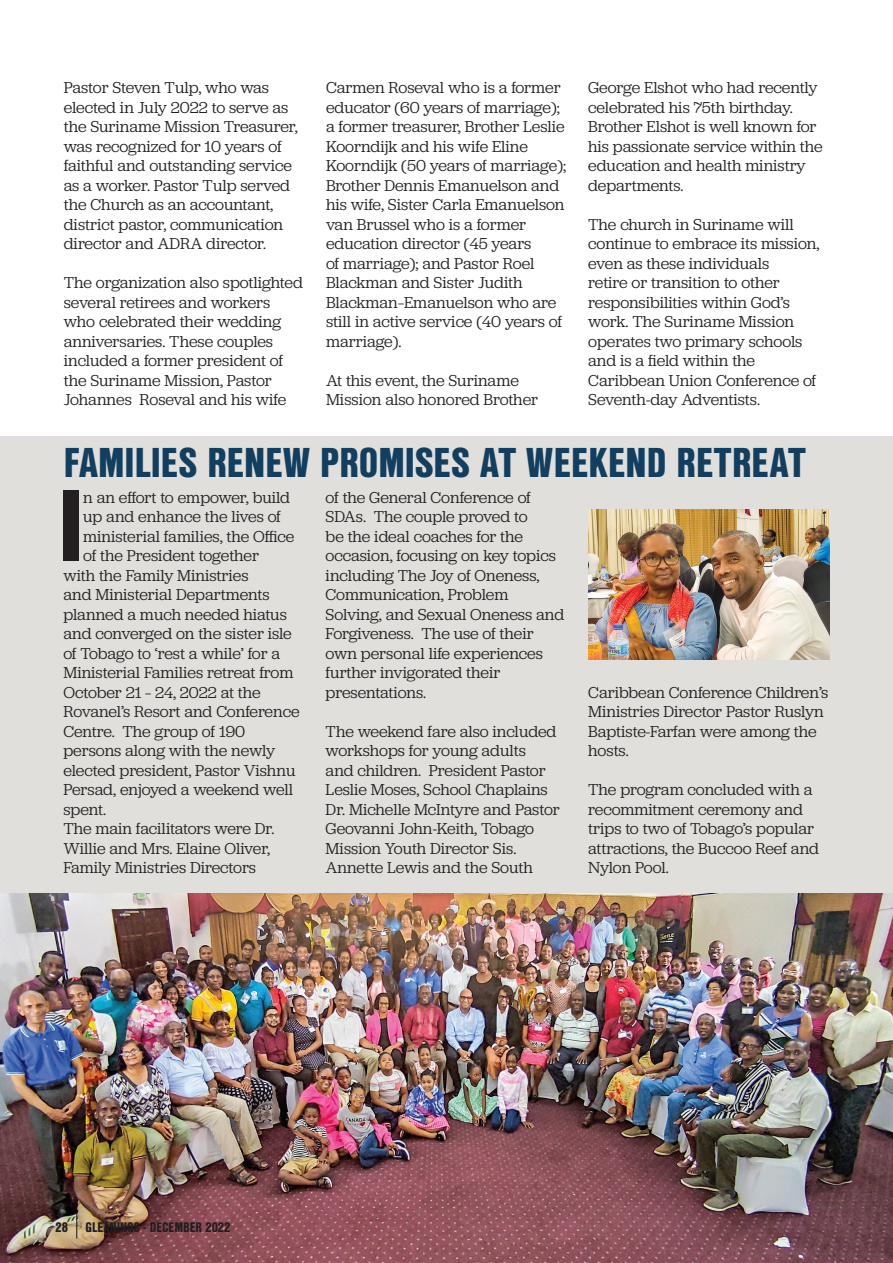
<style>
.page{position:relative;width:893px;height:1263px;background:#fff}
.page>*{position:absolute;margin:0;border:0;box-sizing:border-box;transform-origin:0 0}
.t1{font:900 97.95px "Nimbus San Con L";color:#231f20}
.t2{font:900 40.5px "Nimbus San Con L";color:#123f5f}
.t3{font:16.5px/19.5px "Jubilat";letter-spacing:-.005em;color:#231f20}
.t4{font:900 13.5px "Nimbus San Con L";color:#231f20}
</style>
<div class="page">
<div style="left:0;top:437px;width:893px;height:826px;background:#e1dfdc"></div>
<img style="left:0;top:893px;width:893px;height:370px">
<img style="left:588px;top:509px;width:241px;height:150px">
<svg style="left:76px;top:1213px;width:1px;height:25px"></svg>
<p class="t3" style="left:64px;top:77px;width:236px">Pastor Steven Tulp, who was elected in July 2022 to serve as the Suriname Mission Treasurer, was recognized for 10 years of faithful and outstanding service as a worker. Pastor Tulp served the Church as an accountant, district pastor, communication director and ADRA director.</p>
<p class="t3" style="left:64px;top:272px;width:241px">The organization also spotlighted several retirees and workers who celebrated their wedding anniversaries. These couples included a former president of the Suriname Mission, Pastor<br>Johannes Roseval and his wife</p>
<p class="t3" style="left:326px;top:77px;width:242px">Carmen Roseval who is a former educator (60 years of marriage); a former treasurer, Brother Leslie<br>Koorndijk and his wife Eline<br>Koorndijk (50 years of marriage);<br>Brother Dennis Emanuelson and his wife, Sister Carla Emanuelson van Brussel who is a former education director (45 years<br>of marriage); and Pastor Roel<br>Blackman and Sister Judith<br>Blackman–Emanuelson who are still in active service (40 years of marriage).</p>
<p class="t3" style="left:326px;top:370px;width:214px">At this event, the Suriname<br>Mission also honored Brother</p>
<p class="t3" style="left:588px;top:77px;width:236px">George Elshot who had recently celebrated his 75th birthday.<br>Brother Elshot is well known for his passionate service within the education and health ministry departments.</p>
<p class="t3" style="left:588px;top:214px;width:233px">The church in Suriname will continue to embrace its mission, even as these individuals<br>retire or transition to other responsibilities within God’s work. The Suriname Mission operates two primary schools and is a field within the<br>Caribbean Union Conference of<br>Seventh-day Adventists.</p>
<h2 class="t2" style="left:64px;top:431px;width:744px">FAMILIES RENEW PROMISES AT WEEKEND RETREAT</h2>
<h1 class="t1" style="left:59px;top:452px;width:26px">I</h1>
<p class="t3" style="left:83px;top:487px;width:208px">n an effort to empower, build</p>
<p class="t3" style="left:83px;top:506px;width:199px">up and enhance the lives of</p>
<p class="t3" style="left:83px;top:526px;width:213px">ministerial families, the Office</p>
<p class="t3" style="left:83px;top:545px;width:177px">of the President together</p>
<p class="t3" style="left:63px;top:565px;width:187px">with the Family Ministries</p>
<p class="t3" style="left:63px;top:584px;width:208px">and Ministerial Departments</p>
<p class="t3" style="left:63px;top:604px;width:225px">planned a much needed hiatus</p>
<p class="t3" style="left:63px;top:623px;width:230px">and converged on the sister isle</p>
<p class="t3" style="left:63px;top:643px;width:218px">of Tobago to ‘rest a while’ for a</p>
<p class="t3" style="left:63px;top:662px;width:232px">Ministerial Families retreat from</p>
<p class="t3" style="left:63px;top:682px;width:199px">October 21 – 24, 2022 at the</p>
<p class="t3" style="left:63px;top:701px;width:238px">Rovanel’s Resort and Conference</p>
<p class="t3" style="left:63px;top:721px;width:183px">Centre. The group of 190</p>
<p class="t3" style="left:63px;top:740px;width:213px">persons along with the newly</p>
<p class="t3" style="left:63px;top:760px;width:234px">elected president, Pastor Vishnu</p>
<p class="t3" style="left:63px;top:779px;width:231px">Persad, enjoyed a weekend well</p>
<p class="t3" style="left:63px;top:799px;width:44px">spent.</p>
<p class="t3" style="left:63px;top:818px;width:213px">The main facilitators were Dr.</p>
<p class="t3" style="left:63px;top:838px;width:208px">Willie and Mrs. Elaine Oliver,</p>
<p class="t3" style="left:63px;top:857px;width:194px">Family Ministries Directors</p>
<p class="t3" style="left:326px;top:487px;width:240px">of the General Conference of<br>SDAs. The couple proved to<br>be the ideal coaches for the occasion, focusing on key topics including The Joy of Oneness,<br>Communication, Problem<br>Solving, and Sexual Oneness and<br>Forgiveness. The use of their own personal life experiences further invigorated their presentations.</p>
<p class="t3" style="left:326px;top:721px;width:236px">The weekend fare also included workshops for young adults<br>and children. President Pastor<br>Leslie Moses, School Chaplains<br>Dr. Michelle McIntyre and Pastor<br>Geovanni John-Keith, Tobago<br>Mission Youth Director Sis.<br>Annette Lewis and the South</p>
<p class="t3" style="left:588px;top:682px;width:242px">Caribbean Conference Children’s<br>Ministries Director Pastor Ruslyn<br>Baptiste-Farfan were among the hosts.</p>
<p class="t3" style="left:588px;top:779px;width:232px">The program concluded with a recommitment ceremony and trips to two of Tobago’s popular attractions, the Buccoo Reef and<br>Nylon Pool.</p>
<p class="t4" style="left:55px;top:1217px;width:14px">28</p>
<p class="t4" style="left:85px;top:1217px;width:147px">GLEANINGS - DECEMBER 2022</p>
</div>
